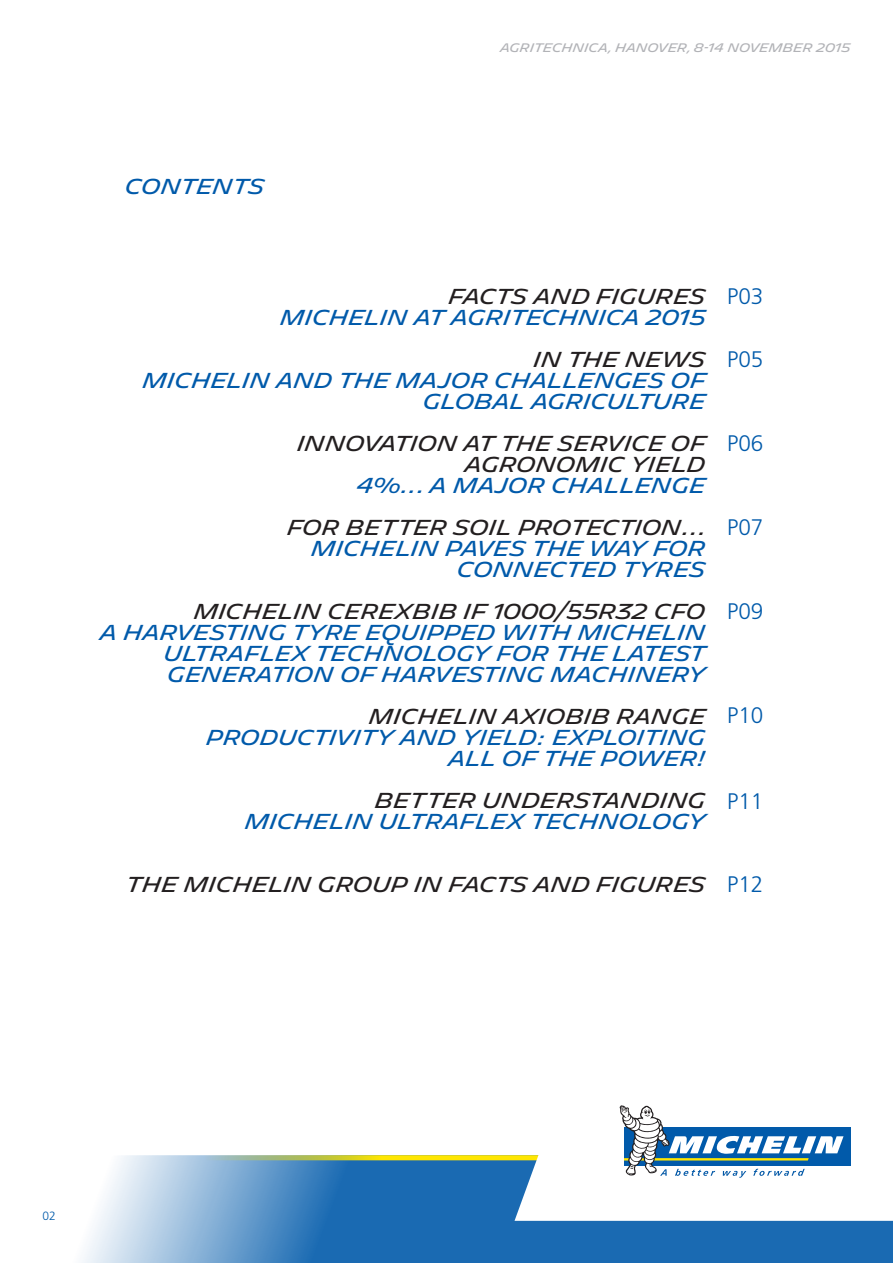
<style>
.page{position:relative;width:893px;height:1263px;background:#fff}
.page>*{position:absolute;margin:0;border:0;box-sizing:border-box;transform-origin:0 0}
.t1{font:300 22.5px "Frutiger LT Std";color:#015aaa}
.t2{font:21px/21px "Michelin";color:#015aaa;text-align:right}
.t3{font:21px/21px "Michelin";color:#231f20;text-align:right}
.t4{font:12px "Michelin";color:#b2b3b7}
.t5{font:300 12px "Frutiger LT Std";color:#015aaa}
</style>
<div class="page">
<svg style="left:82px;top:1155px;width:811px;height:108px;background:#4f8cc4"></svg>
<svg style="left:514px;top:1178px;width:379px;height:43px"></svg>
<svg style="left:205px;top:1105px;width:688px;height:73px"></svg>
<p class="t2" style="left:125px;top:177px;width:141px">CONTENTS</p>
<p class="t4" style="left:500px;top:40px;width:352px">AGRITECHNICA, HANOVER, 8-14 NOVEMBER 2015</p>
<p class="t3" style="left:449px;top:286px;width:259px">FACTS AND FIGURES</p>
<p class="t2" style="left:280px;top:307px;width:427px">MICHELIN AT AGRITECHNICA 2015</p>
<p class="t3" style="left:534px;top:349px;width:173px">IN THE NEWS</p>
<p class="t2" style="left:143px;top:370px;width:565px">MICHELIN AND THE MAJOR CHALLENGES OF<br>GLOBAL AGRICULTURE</p>
<p class="t3" style="left:297px;top:433px;width:410px">INNOVATION AT THE SERVICE OF<br>AGRONOMIC YIELD</p>
<p class="t2" style="left:357px;top:475px;width:350px">4%... A MAJOR CHALLENGE</p>
<p class="t3" style="left:287px;top:517px;width:422px">FOR BETTER SOIL PROTECTION…</p>
<p class="t2" style="left:312px;top:538px;width:396px">MICHELIN PAVES THE WAY FOR<br>CONNECTED TYRES</p>
<p class="t3" style="left:194px;top:601px;width:513px">MICHELIN CEREXBIB IF 1000/55R32 CFO</p>
<p class="t2" style="left:164px;top:622px;width:543px;text-align:justify;text-indent:-64px">A HARVESTING TYRE EQUIPPED WITH MICHELIN ULTRAFLEX TECHNOLOGY FOR THE LATEST GENERATION OF HARVESTING MACHINERY</p>
<p class="t3" style="left:369px;top:706px;width:338px">MICHELIN AXIOBIB RANGE</p>
<p class="t2" style="left:207px;top:727px;width:501px">PRODUCTIVITY AND YIELD: EXPLOITING<br>ALL OF THE POWER!</p>
<p class="t3" style="left:375px;top:790px;width:332px">BETTER UNDERSTANDING</p>
<p class="t2" style="left:245px;top:811px;width:462px">MICHELIN ULTRAFLEX TECHNOLOGY</p>
<p class="t3" style="left:127px;top:874px;width:580px">THE MICHELIN GROUP IN FACTS AND FIGURES</p>
<p class="t1" style="left:727px;top:283px;width:38px">P03</p>
<p class="t1" style="left:727px;top:346px;width:38px">P05</p>
<p class="t1" style="left:727px;top:430px;width:38px">P06</p>
<p class="t1" style="left:727px;top:514px;width:38px">P07</p>
<p class="t1" style="left:727px;top:598px;width:38px">P09</p>
<p class="t1" style="left:727px;top:702px;width:38px">P10</p>
<p class="t1" style="left:727px;top:788px;width:38px">P11</p>
<p class="t1" style="left:727px;top:871px;width:38px">P12</p>
<p class="t5" style="left:43px;top:1209px;width:15px">02</p>
</div>
